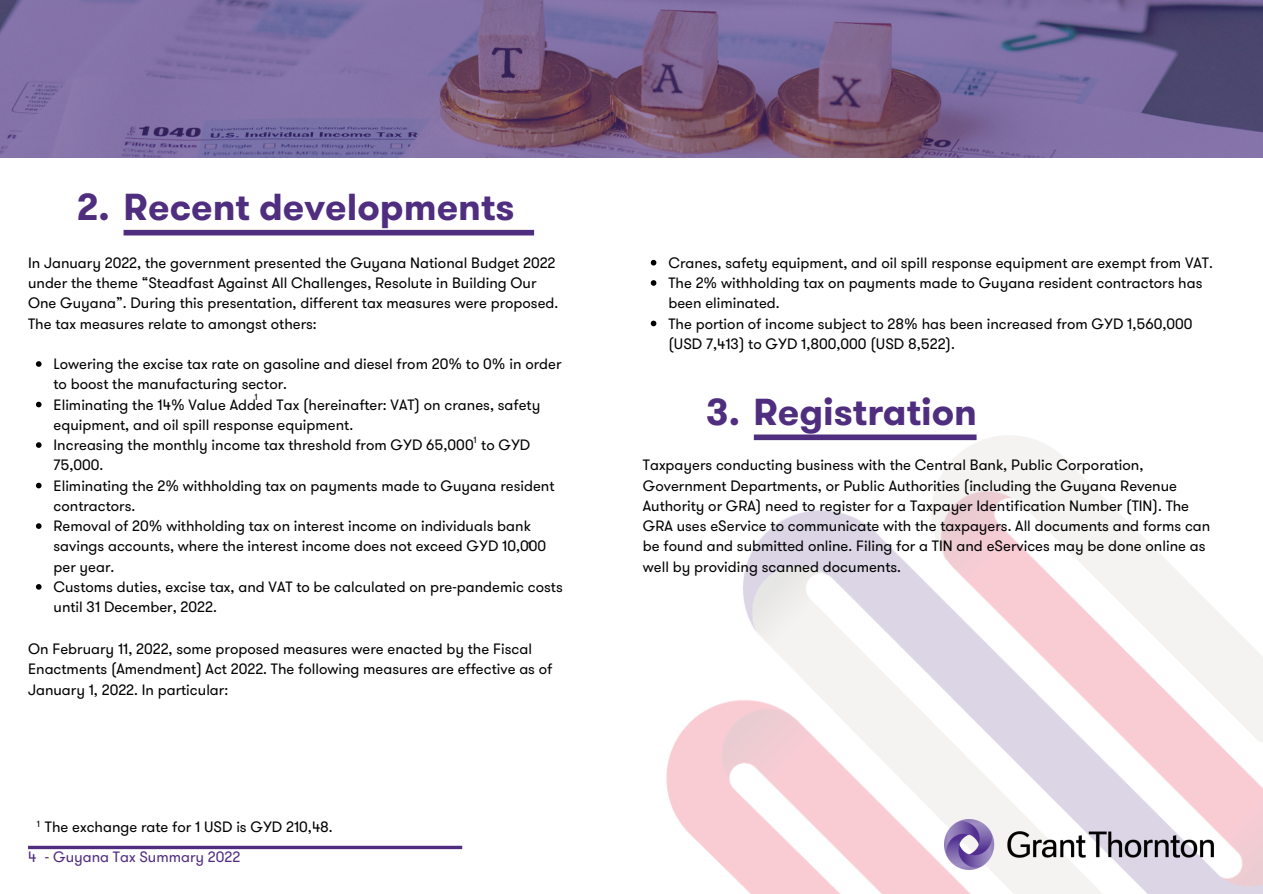
<style>
.page{position:relative;width:1263px;height:894px;background:#fff}
.page>*{position:absolute;margin:0;border:0;box-sizing:border-box;transform-origin:0 0}
.t1{font:700 37.5px "GT Walsheim Pro";color:#4f2d7f}
.t2{font:15px/20.2px "GT Walsheim Pro";color:#000}
.t3{font:15px "GT Walsheim Pro";color:#4f2d7f}
.t4{font:9px "GT Walsheim Pro";color:#000}
</style>
<div class="page">
<svg style="left:0;top:0;width:1263px;height:158px;background:#786593"></svg>
<div style="left:124px;top:230px;width:410px;height:5px;background:#4f2d7f"></div>
<svg style="left:36px;top:361px;width:6px;height:6px"></svg>
<svg style="left:36px;top:401px;width:6px;height:6px"></svg>
<svg style="left:36px;top:442px;width:6px;height:5px"></svg>
<svg style="left:36px;top:482px;width:6px;height:6px"></svg>
<svg style="left:36px;top:523px;width:6px;height:5px"></svg>
<svg style="left:36px;top:584px;width:6px;height:5px"></svg>
<img style="left:650px;top:322px;width:613px;height:571px">
<div style="left:754px;top:434px;width:222px;height:6px;background:#4f2d7f"></div>
<hr style="left:28px;top:845px;width:434px;height:3px;background:#4f2d7f">
<img style="left:945px;top:819px;width:268px;height:50px">
<svg style="left:651px;top:260px;width:5px;height:5px"></svg>
<svg style="left:651px;top:280px;width:5px;height:6px"></svg>
<svg style="left:651px;top:320px;width:5px;height:6px"></svg>
<h1 class="t1" style="left:77px;top:181px;width:439px">2. Recent developments</h1>
<p class="t2" style="left:28px;top:252px;width:532px">In January 2022, the government presented the Guyana National Budget 2022 under the theme “Steadfast Against All Challenges, Resolute in Building Our One Guyana”. During this presentation, different tax measures were proposed.<br>The tax measures relate to amongst others:</p>
<p class="t2" style="left:54px;top:354px;width:511px">Lowering the excise tax rate on gasoline and diesel from 20% to 0% in order to boost the manufacturing sector.<br>Eliminating the 14% Value Added Tax (hereinafter: VAT) on cranes, safety equipment, and oil spill response equipment.<br>Increasing the monthly income tax threshold from GYD 65,000 to GYD 75,000.<br>Eliminating the 2% withholding tax on payments made to Guyana resident contractors.<br>Removal of 20% withholding tax on interest income on individuals bank savings accounts, where the interest income does not exceed GYD 10,000 per year.<br>Customs duties, excise tax, and VAT to be calculated on pre-pandemic costs until 31 December, 2022.</p>
<p class="t4" style="left:255px;top:390px;width:5px">1</p>
<p class="t4" style="left:473px;top:433px;width:5px">1</p>
<p class="t4" style="left:527px;top:538px;width:5px">1</p>
<p class="t2" style="left:28px;top:638px;width:526px">On February 11, 2022, some proposed measures were enacted by the Fiscal<br>Enactments (Amendment) Act 2022. The following measures are effective as of<br>January 1, 2022. In particular:</p>
<p class="t2" style="left:37px;top:817px;width:298px"><sup>1</sup> The exchange rate for 1 USD is GYD 210,48.</p>
<p class="t3" style="left:28px;top:846px;width:214px">4 - Guyana Tax Summary 2022</p>
<p class="t2" style="left:668px;top:252px;width:546px">Cranes, safety equipment, and oil spill response equipment are exempt from VAT.<br>The 2% withholding tax on payments made to Guyana resident contractors has been eliminated.<br>The portion of income subject to 28% has been increased from GYD 1,560,000 (USD 7,413) to GYD 1,800,000 (USD 8,522).</p>
<h1 class="t1" style="left:706px;top:385px;width:272px">3. Registration</h1>
<p class="t2" style="left:643px;top:455px;width:569px">Taxpayers conducting business with the Central Bank, Public Corporation, Government Departments, or Public Authorities (including the Guyana Revenue Authority or GRA) need to register for a Taxpayer Identification Number (TIN). The GRA uses eService to communicate with the taxpayers. All documents and forms can be found and submitted online. Filing for a TIN and eServices may be done online as well by providing scanned documents.</p>
</div>
